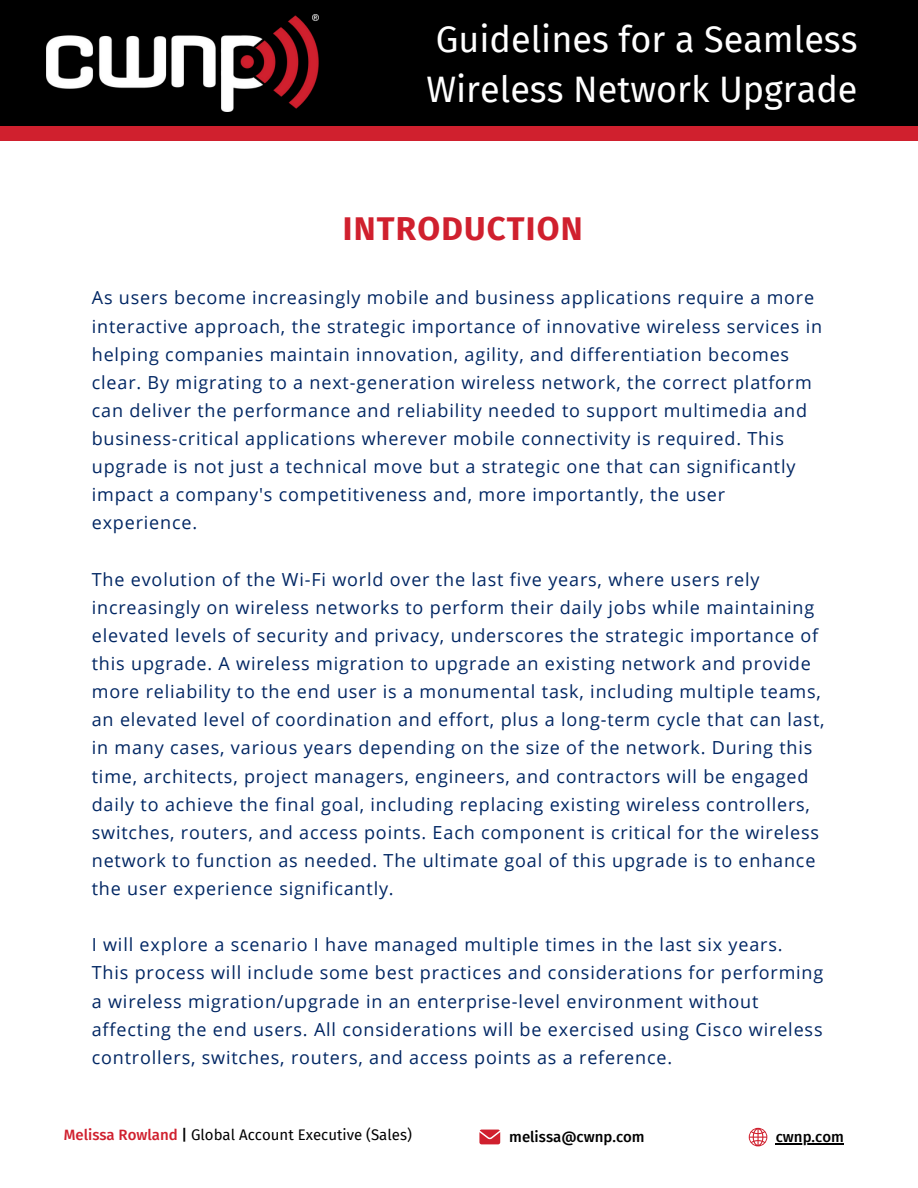
<style>
.page{position:relative;width:918px;height:1188px;background:#fff}
.page>*{position:absolute;margin:0;border:0;box-sizing:border-box;transform-origin:0 0}
.t1{font:36px/49.5px "Fira Sans";color:#fff}
.t2{font:700 33px "Fira Sans";letter-spacing:.035em;color:#d0202e}
.t3{font:18px/28.2px "Open Sans";letter-spacing:.045em;color:#002663}
.t4{font:15px "Fira Sans";color:#000}
.t5{font:500 15px "Fira Sans";color:#000}
.s1{font-weight:500;color:#d0202e}
.s2{font-weight:500}
</style>
<div class="page">
<div style="left:0;top:37px;width:918px;height:104px;background:#d0202e"></div>
<div style="left:0;top:0;width:918px;height:126px;background:#000"></div>
<svg style="left:479px;top:1130px;width:21px;height:14px"></svg>
<svg style="left:749px;top:1128px;width:18px;height:18px"></svg>
<hr style="left:776px;top:1143px;width:68px;height:1px;background:#000">
<img style="left:46px;top:14px;width:272px;height:98px">
<p class="t1" style="left:426px;top:16px;width:433px">Guidelines for a Seamless<br>Wireless Network Upgrade</p>
<h2 class="t2" style="left:343px;top:209px;width:241px">INTRODUCTION</h2>
<h3 class="t3" style="left:92px;top:283px;width:732px">As users become increasingly mobile and business applications require a more interactive approach, the strategic importance of innovative wireless services in helping companies maintain innovation, agility, and differentiation becomes clear. By migrating to a next-generation wireless network, the correct platform can deliver the performance and reliability needed to support multimedia and business-critical applications wherever mobile connectivity is required. This upgrade is not just a technical move but a strategic one that can significantly impact a company's competitiveness and, more importantly, the user experience.</h3>
<h3 class="t3" style="left:92px;top:565px;width:734px">The evolution of the Wi-Fi world over the last five years, where users rely increasingly on wireless networks to perform their daily jobs while maintaining elevated levels of security and privacy, underscores the strategic importance of this upgrade. A wireless migration to upgrade an existing network and provide more reliability to the end user is a monumental task, including multiple teams, an elevated level of coordination and effort, plus a long-term cycle that can last, in many cases, various years depending on the size of the network. During this time, architects, project managers, engineers, and contractors will be engaged daily to achieve the final goal, including replacing existing wireless controllers, switches, routers, and access points. Each component is critical for the wireless network to function as needed. The ultimate goal of this upgrade is to enhance the user experience significantly.</h3>
<p class="t3" style="left:92px;top:930px;width:733px">I will explore a scenario I have managed multiple times in the last six years.<br>This process will include some best practices and considerations for performing a wireless migration/upgrade in an enterprise-level environment without affecting the end users. All considerations will be exercised using Cisco wireless controllers, switches, routers, and access points as a reference.</p>
<h2 class="t4" style="left:64px;top:1126px;width:350px"><span class="s1">Melissa Rowland</span> <span class="s2">|</span> Global Account Executive (Sales)</h2>
<p class="t5" style="left:509px;top:1128px;width:137px">melissa@cwnp.com</p>
<h3 class="t5" style="left:776px;top:1128px;width:70px">cwnp.com</h3>
</div>
